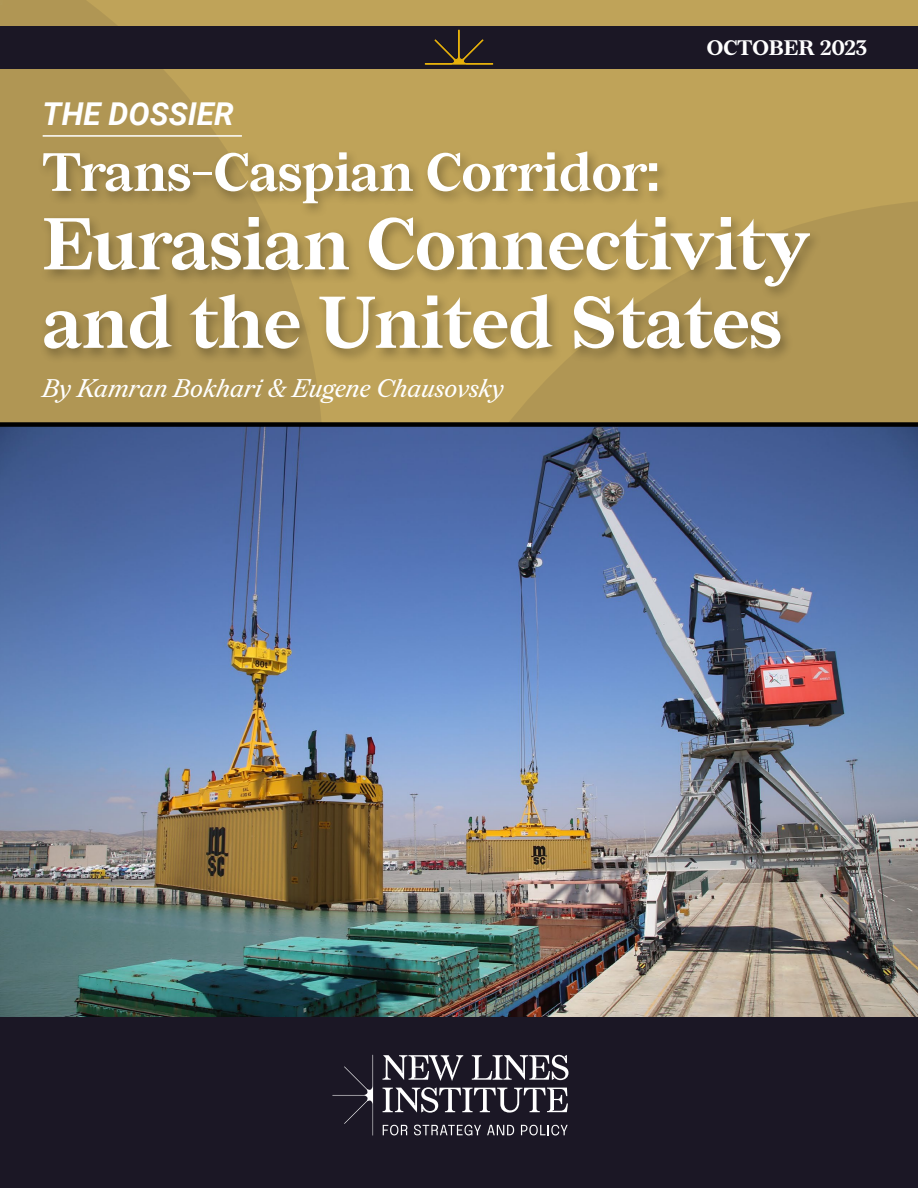
<style>
.page{position:relative;width:918px;height:1188px;background:#fff}
.page>*{position:absolute;margin:0;border:0;box-sizing:border-box;transform-origin:0 0}
.t1{font:700 73.2px/78.4px "Redaction";letter-spacing:-.01em;color:#fff}
.t2{font:700 53.85px "Redaction";letter-spacing:-.01em;color:#fff}
.t3{font:italic 700 31.5px "Roboto";color:#fff}
.t4{font:italic 25.5px "Redaction";color:#fff}
.t5{font:700 21px "Redaction";color:#fff}
</style>
<div class="page">
<svg style="left:0;top:0;width:918px;height:422px;background:#b89d56"></svg>
<img style="left:0;top:427px;width:918px;height:590px">
<div style="left:0;top:1017px;width:918px;height:171px;background:#1b1725"></div>
<div style="left:0;top:422px;width:918px;height:5px;background:#000"></div>
<svg style="left:332px;top:1055px;width:41px;height:80px"></svg>
<svg style="left:383px;top:1125px;width:24px;height:11px"></svg>
<svg style="left:414px;top:1125px;width:67px;height:10px"></svg>
<svg style="left:487px;top:1125px;width:27px;height:10px"></svg>
<svg style="left:521px;top:1125px;width:47px;height:11px"></svg>
<svg style="left:383px;top:1055px;width:186px;height:58px"></svg>
<div style="left:37px;top:148px;width:786px;height:216px;background:#000;opacity:.3"></div>
<div style="left:0;top:26px;width:918px;height:43px;background:#1b1725"></div>
<svg style="left:425px;top:30px;width:68px;height:34px"></svg>
<hr style="left:43px;top:135px;width:199px;height:2px;background:#fff">
<p class="t3" style="left:43px;top:91px;width:193px">THE DOSSIER</p>
<p class="t5" style="left:707px;top:35px;width:162px">OCTOBER 2023</p>
<p class="t2" style="left:43px;top:139px;width:618px">Trans-Caspian Corridor:</p>
<p class="t1" style="left:43px;top:204px;width:769px">Eurasian Connectivity and the United States</p>
<p class="t4" style="left:43px;top:373px;width:463px">By Kamran Bokhari &amp; Eugene Chausovsky</p>
</div>
